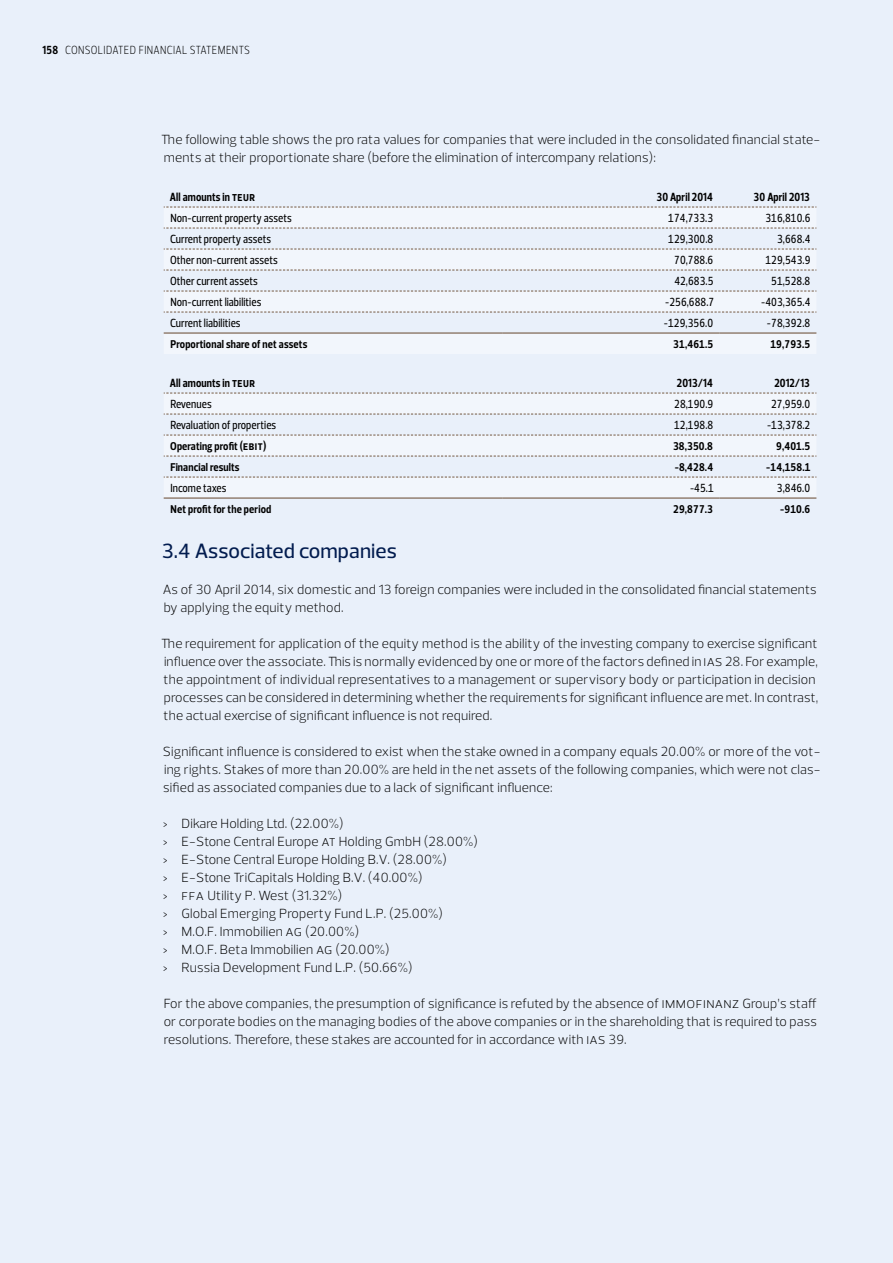
<style>
.page{position:relative;width:893px;height:1263px;background:#e9f0fa}
.page>*{position:absolute;margin:0;border:0;box-sizing:border-box;transform-origin:0 0}
.t1{font:500 21px "Prelo";letter-spacing:.005em;color:#021c4f}
.t2{font:300 13.5px/18px "Prelo";letter-spacing:.01em;color:#000}
.t3{font:500 12px "Prelo Condensed";letter-spacing:.005em;color:#000}
.t4{font:700 12px "Prelo Condensed";letter-spacing:.01em;color:#000}
.t5{font:300 12px "Prelo Condensed";letter-spacing:.03em;color:#000}
.t6{font:700 11.55px "Prelo Condensed";letter-spacing:.01em;color:#000;scale:1.04 1}
.s1{font-weight:700}
</style>
<div class="page">
<svg style="left:164px;top:227px;width:652px;height:250px"></svg>
<svg style="left:164px;top:228px;width:652px;height:1px"></svg>
<svg style="left:164px;top:249px;width:652px;height:1px"></svg>
<svg style="left:164px;top:270px;width:652px;height:1px"></svg>
<svg style="left:164px;top:291px;width:652px;height:1px"></svg>
<svg style="left:164px;top:312px;width:652px;height:1px"></svg>
<svg style="left:164px;top:207px;width:652px;height:1px"></svg>
<hr style="left:164px;top:332px;width:338px;height:2px;background:#755a43">
<hr style="left:502px;top:332px;width:217px;height:2px;background:#755a43">
<hr style="left:719px;top:332px;width:97px;height:2px;background:#755a43">
<svg style="left:164px;top:414px;width:652px;height:1px"></svg>
<svg style="left:164px;top:456px;width:652px;height:1px"></svg>
<svg style="left:164px;top:393px;width:652px;height:1px"></svg>
<svg style="left:164px;top:435px;width:652px;height:1px"></svg>
<svg style="left:164px;top:477px;width:652px;height:1px"></svg>
<hr style="left:164px;top:497px;width:338px;height:2px;background:#755a43">
<hr style="left:502px;top:497px;width:217px;height:2px;background:#755a43">
<hr style="left:719px;top:497px;width:97px;height:2px;background:#755a43">
<p class="t5" style="left:43px;top:43px;width:209px"><span class="s1">158</span> CONSOLIDATED FINANCIAL STATEMENTS</p>
<p class="t2" style="left:161px;top:131px;width:660px">The following table shows the pro rata values for companies that were included in the consolidated financial state&shy;ments at their proportionate share (before the elimination of intercompany relations):</p>
<p class="t4" style="left:170px;top:190px;width:87px">All amounts in TEUR</p>
<p class="t4" style="left:656px;top:190px;width:58px">30 April 2014</p>
<p class="t4" style="left:754px;top:190px;width:58px">30 April 2013</p>
<p class="t3" style="left:170px;top:211px;width:123px">Non-current property assets</p>
<p class="t3" style="left:668px;top:211px;width:46px">174,733.3</p>
<p class="t3" style="left:765px;top:211px;width:46px">316,810.6</p>
<p class="t3" style="left:170px;top:232px;width:103px">Current property assets</p>
<p class="t3" style="left:668px;top:232px;width:46px">129,300.8</p>
<p class="t3" style="left:777px;top:232px;width:35px">3,668.4</p>
<p class="t3" style="left:170px;top:253px;width:109px">Other non-current assets</p>
<p class="t3" style="left:674px;top:253px;width:41px">70,788.6</p>
<p class="t3" style="left:765px;top:253px;width:46px">129,543.9</p>
<p class="t3" style="left:170px;top:274px;width:89px">Other current assets</p>
<p class="t3" style="left:674px;top:274px;width:41px">42,683.5</p>
<p class="t3" style="left:771px;top:274px;width:41px">51,528.8</p>
<p class="t3" style="left:170px;top:295px;width:92px">Non-current liabilities</p>
<p class="t3" style="left:665px;top:295px;width:51px">-256,688.7</p>
<p class="t3" style="left:761px;top:295px;width:51px">-403,365.4</p>
<p class="t3" style="left:170px;top:316px;width:72px">Current liabilities</p>
<p class="t3" style="left:664px;top:316px;width:51px">-129,356.0</p>
<p class="t3" style="left:767px;top:316px;width:45px">-78,392.8</p>
<p class="t6" style="left:171px;top:337px;width:133px">Proportional share of net assets</p>
<p class="t6" style="left:673px;top:337px;width:40px">31,461.5</p>
<p class="t6" style="left:770px;top:337px;width:40px">19,793.5</p>
<p class="t4" style="left:170px;top:376px;width:87px">All amounts in TEUR</p>
<p class="t4" style="left:677px;top:376px;width:37px">2013/14</p>
<p class="t4" style="left:774px;top:376px;width:37px">2012/13</p>
<p class="t3" style="left:170px;top:397px;width:43px">Revenues</p>
<p class="t3" style="left:674px;top:397px;width:41px">28,190.9</p>
<p class="t3" style="left:771px;top:397px;width:41px">27,959.0</p>
<p class="t3" style="left:170px;top:418px;width:107px">Revaluation of properties</p>
<p class="t3" style="left:674px;top:418px;width:41px">12,198.8</p>
<p class="t3" style="left:767px;top:418px;width:45px">-13,378.2</p>
<p class="t6" style="left:170px;top:439px;width:94px">Operating profit (EBIT)</p>
<p class="t6" style="left:673px;top:439px;width:40px">38,350.8</p>
<p class="t6" style="left:776px;top:439px;width:34px">9,401.5</p>
<p class="t6" style="left:171px;top:460px;width:68px">Financial results</p>
<p class="t6" style="left:675px;top:460px;width:38px">-8,428.4</p>
<p class="t6" style="left:766px;top:460px;width:44px">-14,158.1</p>
<p class="t3" style="left:170px;top:481px;width:58px">Income taxes</p>
<p class="t3" style="left:690px;top:481px;width:25px">-45.1</p>
<p class="t3" style="left:777px;top:481px;width:35px">3,846.0</p>
<p class="t6" style="left:171px;top:502px;width:98px">Net profit for the period</p>
<p class="t6" style="left:673px;top:502px;width:40px">29,877.3</p>
<p class="t6" style="left:780px;top:502px;width:30px">-910.6</p>
<h1 class="t1" style="left:162px;top:538px;width:237px">3.4 Associated companies</h1>
<p class="t2" style="left:163px;top:581px;width:655px">As of 30 April 2014, six domestic and 13 foreign companies were included in the consolidated financial statements by applying the equity method.</p>
<p class="t2" style="left:161px;top:635px;width:658px">The requirement for application of the equity method is the ability of the investing company to exercise significant influence over the associate. This is normally evidenced by one or more of the factors defined in IAS 28. For example, the appointment of individual representatives to a management or supervisory body or participation in decision processes can be considered in determining whether the requirements for significant influence are met. In contrast, the actual exercise of significant influence is not required.</p>
<p class="t2" style="left:163px;top:743px;width:659px;text-align:justify">Significant influence is considered to exist when the stake owned in a company equals 20.00% or more of the vot&shy;ing rights. Stakes of more than 20.00% are held in the net assets of the following companies, which were not clas&shy;sified as associated companies due to a lack of significant influence:</p>
<p class="t2" style="left:163px;top:815px;width:317px">&gt; Dikare Holding Ltd. (22.00%)<br>&gt; E-Stone Central Europe AT Holding GmbH (28.00%) &gt; E-Stone Central Europe Holding B.V. (28.00%)<br>&gt; E-Stone TriCapitals Holding B.V. (40.00%)<br>&gt; FFA Utility P. West (31.32%)<br>&gt; Global Emerging Property Fund L.P. (25.00%)<br>&gt; M.O.F. Immobilien AG (20.00%)<br>&gt; M.O.F. Beta Immobilien AG (20.00%)<br>&gt; Russia Development Fund L.P. (50.66%)</p>
<p class="t2" style="left:164px;top:995px;width:655px;text-align:justify">For the above companies, the presumption of significance is refuted by the absence of IMMOFINANZ Group’s staff or corporate bodies on the managing bodies of the above companies or in the shareholding that is required to pass resolutions. Therefore, these stakes are accounted for in accordance with IAS 39.</p>
</div>
